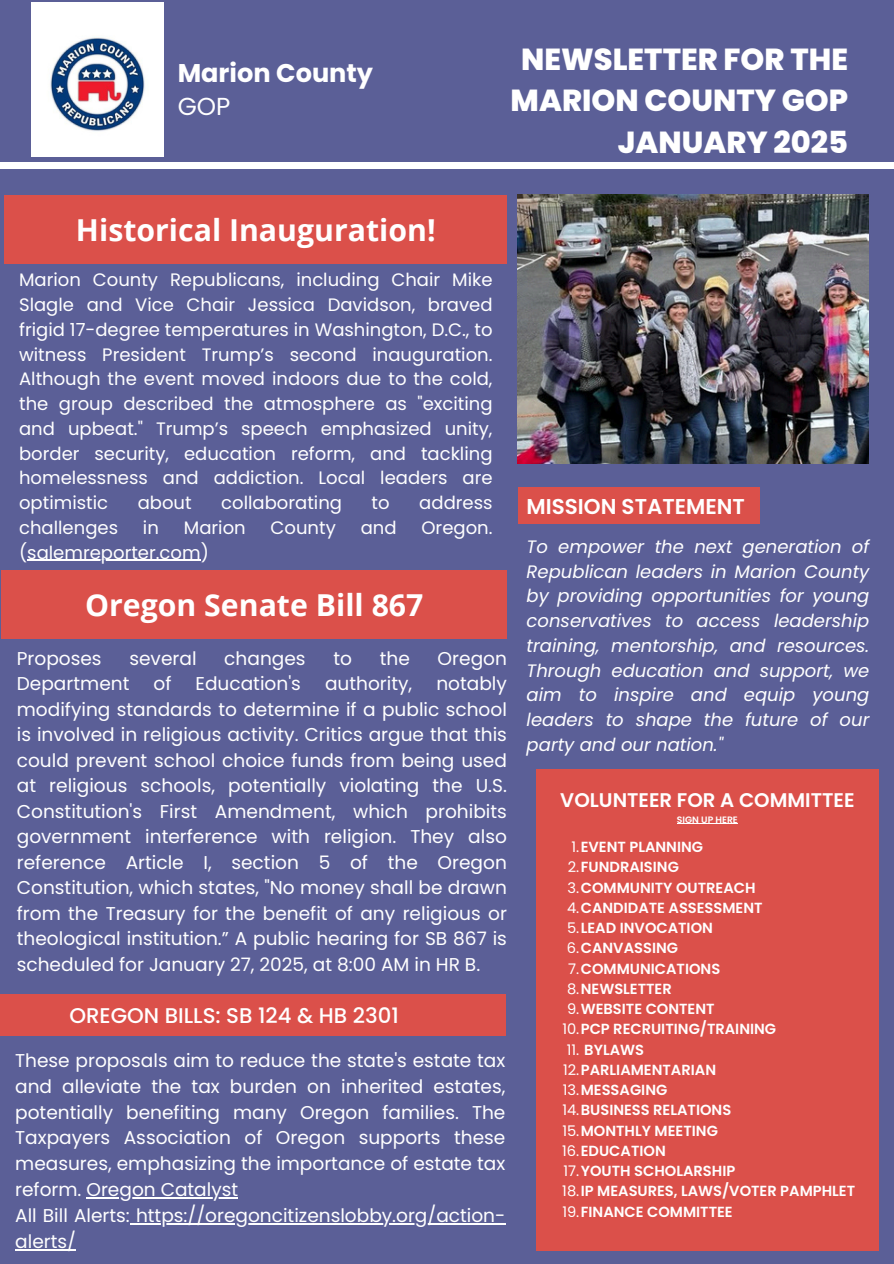
<style>
.page{position:relative;width:894px;height:1264px;background:#fff}
.page>*{position:absolute;margin:0;border:0;box-sizing:border-box;transform-origin:0 0}
.t1{font:800 30.45px/41.4px "Poppins";color:#fff;text-align:right}
.t2{font:700 30.15px "Open Sans";color:#fff}
.t3{font:700 25.65px "Poppins";color:#fff}
.t4{font:24.6px "Poppins";color:#fff}
.t5{font:600 21.45px "Poppins";color:#fff}
.t6{font:500 21.3px "Poppins";color:#fff}
.t7{font:600 19.8px "Poppins";color:#fff}
.t8{font:18.6px/25.5px "Poppins";color:#fff;text-align:justify}
.t9{font:18px/24.8px "Poppins";color:#fff;text-align:justify}
.t10{font:italic 18px/24.8px "Poppins";color:#fff;text-align:justify}
.t11{font:600 14.7px "Poppins";color:#fff}
.t12{font:600 9.3px "Poppins";color:#fff}
.s1{font-weight:400}
</style>
<div class="page">
<div style="left:0;top:0;width:893px;height:1263px;background:#5b5f97"></div>
<div style="left:0;top:163px;width:893px;height:6px;background:#fff"></div>
<img style="left:517px;top:195px;width:351px;height:269px">
<img style="left:31px;top:3px;width:132px;height:154px">
<div style="left:0;top:994px;width:505px;height:42px;background:#db504a"></div>
<hr style="left:86px;top:1197px;width:152px;height:1px;background:#fff">
<hr style="left:130px;top:1223px;width:375px;height:1px;background:#fff">
<hr style="left:15px;top:1249px;width:61px;height:1px;background:#fff">
<div style="left:536px;top:769px;width:342px;height:482px;background:#db504a"></div>
<div style="left:518px;top:487px;width:241px;height:36px;background:#db504a"></div>
<div style="left:2px;top:570px;width:505px;height:68px;background:#db504a"></div>
<hr style="left:676px;top:823px;width:61px;height:1px;background:#fff">
<hr style="left:27px;top:560px;width:174px;height:1px;background:#fff">
<div style="left:5px;top:195px;width:502px;height:68px;background:#db504a"></div>
<h6 class="t3" style="left:178px;top:55px;width:197px">Marion County</h6>
<h2 class="t4" style="left:178px;top:89px;width:54px">GOP</h2>
<h6 class="t1" style="left:510px;top:38px;width:339px">NEWSLETTER FOR THE<br>MARION COUNTY GOP<br>JANUARY 2025</h6>
<p class="t2" style="left:76px;top:209px;width:361px">Historical Inauguration!</p>
<p class="t9" style="left:19px;top:267px;width:475px">Marion County Republicans, including Chair Mike Slagle and Vice Chair Jessica Davidson, braved frigid 17-degree temperatures in Washington, D.C., to witness President Trump’s second inauguration.<br>Although the event moved indoors due to the cold, the group described the atmosphere as "exciting and upbeat." Trump’s speech emphasized unity, border security, education reform, and tackling homelessness and addiction. Local leaders are optimistic</p>
<p class="t9" style="left:138px;top:490px;width:55px">about</p>
<p class="t9" style="left:221px;top:490px;width:122px">collaborating</p>
<p class="t9" style="left:371px;top:490px;width:20px">to</p>
<p class="t9" style="left:419px;top:490px;width:75px">address</p>
<h2 class="t5" style="left:526px;top:492px;width:220px">MISSION STATEMENT</h2>
<p class="t9" style="left:19px;top:515px;width:100px">challenges</p>
<p class="t9" style="left:143px;top:515px;width:17px">in</p>
<p class="t9" style="left:184px;top:515px;width:63px">Marion</p>
<p class="t9" style="left:270px;top:515px;width:67px">County</p>
<p class="t9" style="left:360px;top:515px;width:37px">and</p>
<p class="t9" style="left:421px;top:515px;width:73px">Oregon.</p>
<p class="t9" style="left:19px;top:540px;width:191px">(salemreporter.com)</p>
<h5 class="t2" style="left:85px;top:584px;width:340px">Oregon Senate Bill 867</h5>
<h6 class="t8" style="left:17px;top:645px;width:86px">Proposes</h6>
<h6 class="t8" style="left:129px;top:645px;width:69px">several</h6>
<h6 class="t8" style="left:224px;top:645px;width:83px">changes</h6>
<h6 class="t8" style="left:333px;top:645px;width:20px">to</h6>
<h6 class="t8" style="left:379px;top:645px;width:32px">the</h6>
<h6 class="t8" style="left:437px;top:645px;width:71px">Oregon</h6>
<h6 class="t8" style="left:17px;top:671px;width:114px">Department</h6>
<h6 class="t8" style="left:153px;top:671px;width:19px">of</h6>
<h6 class="t8" style="left:195px;top:671px;width:107px">Education's</h6>
<h6 class="t8" style="left:325px;top:671px;width:89px">authority,</h6>
<h6 class="t8" style="left:17px;top:671px;width:491px;text-indent:419px">notably modifying standards to determine if a public school is involved in religious activity. Critics argue that this could prevent school choice funds from being used at religious schools, potentially violating the U.S.<br>Constitution's First Amendment, which prohibits government interference with religion. They also reference Article I, section 5 of the Oregon Constitution, which states, "No money shall be drawn from the Treasury for the benefit of any religious or theological institution.” A public hearing for SB 867 is scheduled for January 27, 2025, at 8:00 AM in HR B.</h6>
<p class="t6" style="left:69px;top:1000px;width:331px">OREGON BILLS: SB 124 &amp; HB 2301</p>
<p class="t8" style="left:15px;top:1047px;width:491px">These proposals aim to reduce the state's estate tax and alleviate the tax burden on inherited estates, potentially benefiting many Oregon families. The Taxpayers Association of Oregon supports these measures, emphasizing the importance of estate tax reform. Oregon Catalyst</p>
<h4 class="t8" style="left:15px;top:1202px;width:491px">All Bill Alerts: https://oregoncitizenslobby.org/action-</h4>
<h3 class="t8" style="left:15px;top:1228px;width:62px">alerts/</h3>
<h1 class="t10" style="left:526px;top:534px;width:344px">To empower the next generation of Republican leaders in Marion County by providing opportunities for young conservatives to access leadership training, mentorship, and resources.<br>Through education and support, we aim to inspire and equip young leaders to shape the future of our party and our nation."</h1>
<p class="t7" style="left:560px;top:786px;width:295px">VOLUNTEER FOR A COMMITTEE</p>
<p class="t12" style="left:676px;top:813px;width:62px">SIGN UP HERE</p>
<h5 class="t11" style="left:571px;top:836px;width:133px"><span class="s1">1.</span>EVENT PLANNING</h5>
<h6 class="t11" style="left:567px;top:856px;width:113px"><span class="s1">2.</span>FUNDRAISING</h6>
<h5 class="t11" style="left:567px;top:877px;width:189px"><span class="s1">3.</span>COMMUNITY OUTREACH</h5>
<p class="t11" style="left:567px;top:897px;width:197px"><span class="s1">4.</span>CANDIDATE ASSESSMENT</p>
<p class="t11" style="left:567px;top:917px;width:147px"><span class="s1">5.</span>LEAD INVOCATION</p>
<p class="t11" style="left:566px;top:937px;width:113px"><span class="s1">6.</span>CANVASSING</p>
<p class="t11" style="left:568px;top:958px;width:153px"><span class="s1">7.</span>COMMUNICATIONS</p>
<p class="t11" style="left:567px;top:978px;width:106px"><span class="s1">8.</span>NEWSLETTER</p>
<p class="t11" style="left:567px;top:998px;width:149px"><span class="s1">9.</span>WEBSITE CONTENT</p>
<p class="t11" style="left:562px;top:1018px;width:215px"><span class="s1">10.</span>PCP RECRUITING/TRAINING</p>
<p class="t11" style="left:566px;top:1039px;width:79px"><span class="s1">11.</span> BYLAWS</p>
<p class="t11" style="left:563px;top:1059px;width:154px"><span class="s1">12.</span>PARLIAMENTARIAN</p>
<p class="t11" style="left:562px;top:1079px;width:106px"><span class="s1">13.</span>MESSAGING</p>
<p class="t11" style="left:562px;top:1099px;width:170px"><span class="s1">14.</span>BUSINESS RELATIONS</p>
<p class="t11" style="left:562px;top:1120px;width:157px"><span class="s1">15.</span>MONTHLY MEETING</p>
<p class="t11" style="left:562px;top:1140px;width:105px"><span class="s1">16.</span>EDUCATION</p>
<p class="t11" style="left:563px;top:1160px;width:173px"><span class="s1">17.</span>YOUTH SCHOLARSHIP</p>
<p class="t11" style="left:562px;top:1180px;width:294px"><span class="s1">18.</span>IP MEASURES, LAWS/VOTER PAMPHLET</p>
<p class="t11" style="left:562px;top:1201px;width:172px"><span class="s1">19.</span>FINANCE COMMITTEE</p>
</div>
